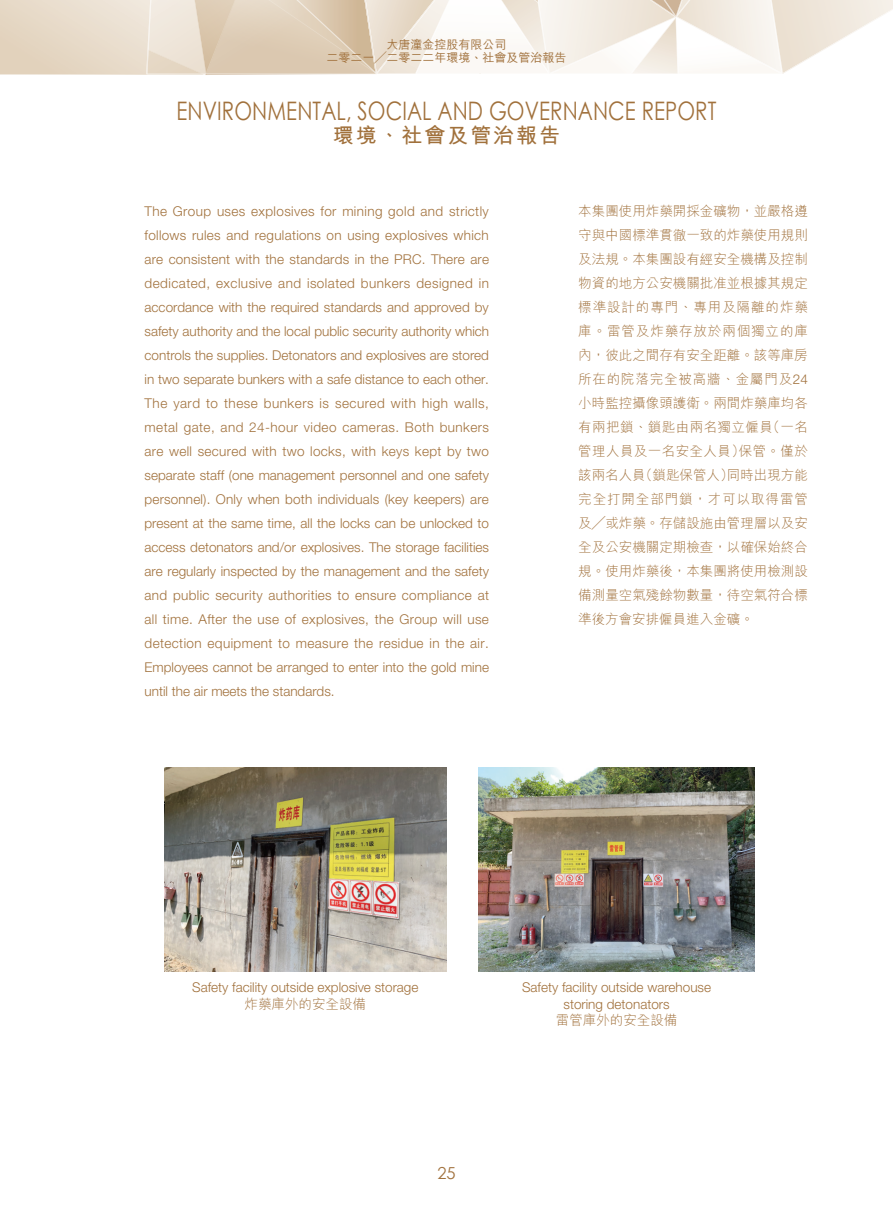
<style>
.page{position:relative;width:893px;height:1212px;background:#fff}
.page>*{position:absolute;margin:0;border:0;box-sizing:border-box;transform-origin:0 0}
.t1{font:25.5px "Century Gothic";letter-spacing:.005em;color:#a1713c;scale:.8 1}
.t2{font:700 21px "M Hei HK";letter-spacing:.09em;color:#a1713c}
.t3{font:16.5px "Century Gothic";color:#a1713c}
.t4{font:300 13.5px/24px "Helvetica Neue LT Std";color:#a1713c;text-align:justify}
.t5{font:300 13.5px/24px "M Hei HK";color:#a1713c;text-align:justify}
.t6{font:500 12px/13.5px "M Hei HK";color:#a1713c;text-align:center}
.s1{font-family:"Helvetica Neue LT Std"}
</style>
<div class="page">
<svg style="left:0;top:0;width:893px;height:75px"></svg>
<img style="left:164px;top:767px;width:282px;height:205px">
<img style="left:479px;top:767px;width:275px;height:205px">
<p class="t6" style="left:326px;top:37px;width:241px">大唐潼金控股有限公司<br>二零二一╱二零二二年環境、社會及管治報告</p>
<h1 class="t1" style="left:177px;top:93px;width:676px">ENVIRONMENTAL, SOCIAL AND GOVERNANCE REPORT</h1>
<h2 class="t2" style="left:333px;top:120px;width:229px">環境、社會及管治報告</h2>
<p class="t4" style="left:145px;top:199px;width:346px">The Group uses explosives for mining gold and strictly follows rules and regulations on using explosives which are consistent with the standards in the PRC. There are dedicated, exclusive and isolated bunkers designed in accordance with the required standards and approved by safety authority and the local public security authority which controls the supplies. Detonators and explosives are stored in two separate bunkers with a safe distance to each other.<br>The yard to these bunkers is secured with high walls, metal gate, and 24-hour video cameras. Both bunkers are well secured with two locks, with keys kept by two separate staff (one management personnel and one safety personnel). Only when both individuals (key keepers) are present at the same time, all the locks can be unlocked to access detonators and/or explosives. The storage facilities are regularly inspected by the management and the safety and public security authorities to ensure compliance at all time. After the use of explosives, the Group will use detection equipment to measure the residue in the air.<br>Employees cannot be arranged to enter into the gold mine until the air meets the standards.</p>
<p class="t5" style="left:578px;top:199px;width:231px">本集團使用炸藥開採金礦物，並嚴格遵守與中國標準貫徹一致的炸藥使用規則及法規。本集團設有經安全機構及控制物資的地方公安機關批准並根據其規定標準設計的專門、專用及隔離的炸藥庫。雷管及炸藥存放於兩個獨立的庫內，彼此之間存有安全距離。該等庫房所在的院落完全被高牆、金屬門及<span class="s1">24</span>小時監控攝像頭護衛。兩間炸藥庫均各有兩把鎖、鎖匙由兩名獨立僱員（一名管理人員及一名安全人員）保管。僅於該兩名人員（鎖匙保管人）同時出現方能完全打開全部門鎖，才可以取得雷管及╱或炸藥。存儲設施由管理層以及安全及公安機關定期檢查，以確保始終合規。使用炸藥後，本集團將使用檢測設備測量空氣殘餘物數量，待空氣符合標準後方會安排僱員進入金礦。</p>
<p class="t4" style="left:192px;top:975px;width:228px">Safety facility outside explosive storage</p>
<p class="t5" style="left:245px;top:991px;width:123px">炸藥庫外的安全設備</p>
<p class="t3" style="left:437px;top:1162px;width:20px">25</p>
<p class="t4" style="left:522px;top:979px;width:191px;line-height:16.5px;text-align:center">Safety facility outside warehouse storing detonators</p>
<p class="t5" style="left:556px;top:1008px;width:123px">雷管庫外的安全設備</p>
</div>
